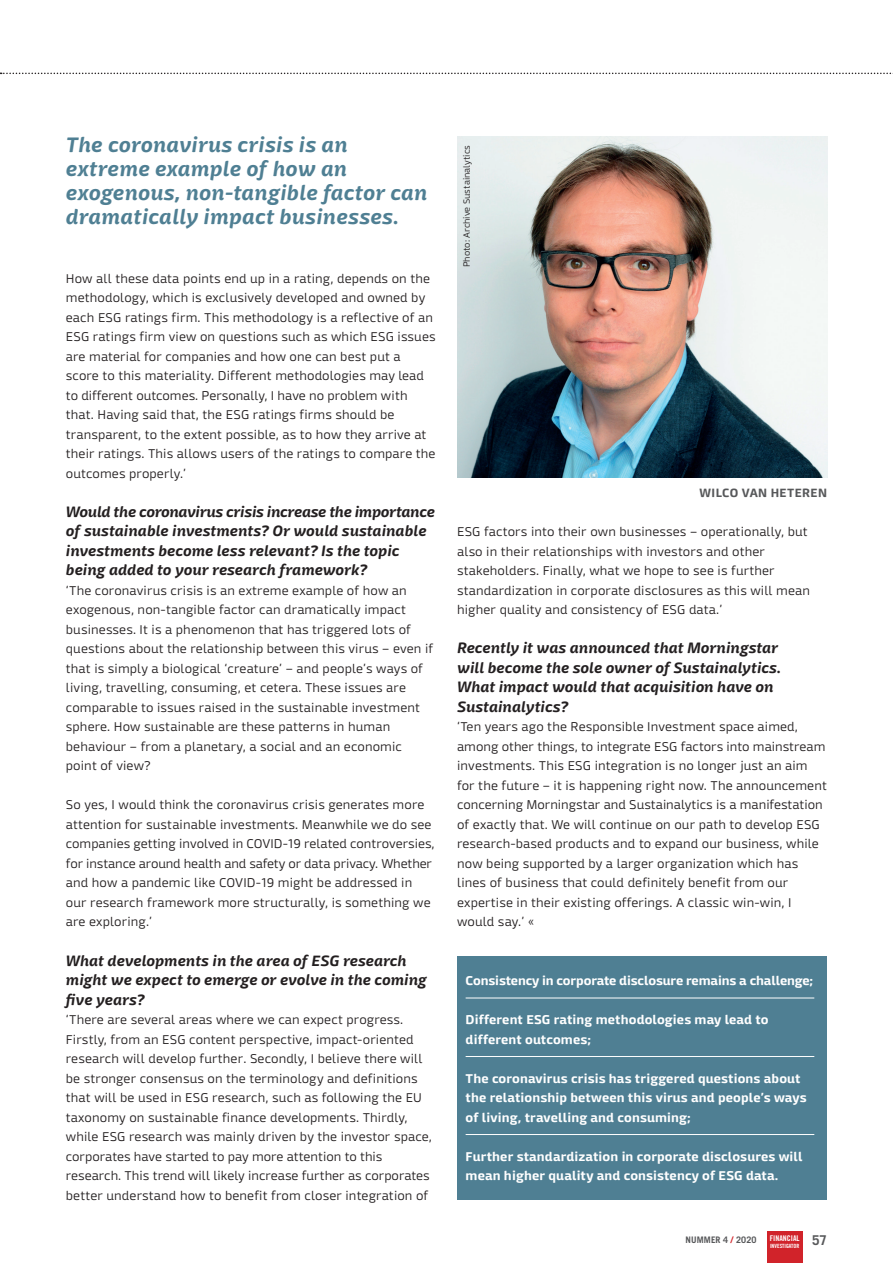
<style>
.page{position:relative;width:893px;height:1263px;background:#fff}
.page>*{position:absolute;margin:0;border:0;box-sizing:border-box;transform-origin:0 0}
.t1{font:italic 700 21px/24px "Mangerica";letter-spacing:.005em;color:#4f7f93}
.t2{font:italic 700 15px/19.5px "Mangerica";letter-spacing:-.005em;color:#231f20}
.t3{font:700 13.5px "Trade Gothic LT";color:#57585a}
.t4{font:300 12.75px/19.5px "Mangerica";letter-spacing:.01em;color:#231f20}
.t5{font:700 12.75px/19.5px "Mangerica";letter-spacing:.01em;color:#fff}
.t6{font:700 12.75px "Mangerica";letter-spacing:-.01em;color:#fff}
.t7{font:700 12px "Mangerica";letter-spacing:.03em;color:#57585a}
.t8{font:300 9px "Mangerica";color:#231f20}
.t9{font:700 9px "Trade Gothic LT";letter-spacing:.01em;color:#57585a}
.t10{font:7.8px "Trade Gothic LT Bold Cond Twenty";color:#fff}
.t11{font:5.7px "Trade Gothic LT Bold Cond Twenty";color:#fff}
.s1{color:#d1232a}
</style>
<div class="page">
<svg style="left:0;top:73px;width:893px;height:1px"></svg>
<img style="left:457px;top:137px;width:370px;height:341px">
<div style="left:767px;top:1231px;width:35px;height:32px;background:#d1232a"></div>
<div style="left:457px;top:956px;width:370px;height:243px;background:#4f7f93"></div>
<hr style="left:466px;top:998px;width:348px;height:1px;background:#fff">
<hr style="left:466px;top:1056px;width:348px;height:1px;background:#fff">
<hr style="left:466px;top:1134px;width:348px;height:1px;background:#fff">
<h1 class="t1" style="left:66px;top:133px;width:363px">The coronavirus crisis is an extreme example of how an exogenous, non-tangible factor can dramatically impact businesses.</h1>
<p class="t4" style="left:66px;top:269px;width:371px">How all these data points end up in a rating, depends on the methodology, which is exclusively developed and owned by each ESG ratings firm. This methodology is a reflective of an ESG ratings firm view on questions such as which ESG issues are material for companies and how one can best put a score to this materiality. Different methodologies may lead to different outcomes. Personally, I have no problem with that. Having said that, the ESG ratings firms should be transparent, to the extent possible, as to how they arrive at their ratings. This allows users of the ratings to compare the outcomes properly.’</p>
<p class="t2" style="left:66px;top:502px;width:371px">Would the coronavirus crisis increase the importance of sustainable investments? Or would sustainable investments become less relevant? Is the topic being added to your research framework?</p>
<p class="t4" style="left:66px;top:581px;width:369px">‘The coronavirus crisis is an extreme example of how an exogenous, non-tangible factor can dramatically impact businesses. It is a phenomenon that has triggered lots of questions about the relationship between this virus – even if that is simply a biological ‘creature’ – and people’s ways of living, travelling, consuming, et cetera. These issues are comparable to issues raised in the sustainable investment sphere. How sustainable are these patterns in human behaviour – from a planetary, a social and an economic point of view?</p>
<p class="t4" style="left:66px;top:795px;width:370px">So yes, I would think the coronavirus crisis generates more attention for sustainable investments. Meanwhile we do see companies getting involved in COVID-19 related controversies, for instance around health and safety or data privacy. Whether and how a pandemic like COVID-19 might be addressed in our research framework more structurally, is something we are exploring.’</p>
<p class="t2" style="left:66px;top:951px;width:363px">What developments in the area of ESG research might we expect to emerge or evolve in the coming five years?</p>
<p class="t4" style="left:66px;top:1010px;width:368px">‘There are several areas where we can expect progress.<br>Firstly, from an ESG content perspective, impact-oriented research will develop further. Secondly, I believe there will be stronger consensus on the terminology and definitions that will be used in ESG research, such as following the EU taxonomy on sustainable finance developments. Thirdly, while ESG research was mainly driven by the investor space, corporates have started to pay more attention to this research. This trend will likely increase further as corporates better understand how to benefit from closer integration of</p>
<p class="t8" style="left:461px;top:267px;width:124px;rotate:-90deg">Photo: Archive Sustainalytics</p>
<p class="t7" style="left:700px;top:486px;width:129px">WILCO VAN HETEREN</p>
<p class="t4" style="left:457px;top:522px;width:354px">ESG factors into their own businesses – operationally, but also in their relationships with investors and other stakeholders. Finally, what we hope to see is further standardization in corporate disclosures as this will mean higher quality and consistency of ESG data.’</p>
<p class="t2" style="left:457px;top:639px;width:326px">Recently it was announced that Morningstar will become the sole owner of Sustainalytics.<br>What impact would that acquisition have on Sustainalytics?</p>
<p class="t4" style="left:457px;top:717px;width:371px">‘Ten years ago the Responsible Investment space aimed, among other things, to integrate ESG factors into mainstream investments. This ESG integration is no longer just an aim for the future – it is happening right now. The announcement concerning Morningstar and Sustainalytics is a manifestation of exactly that. We will continue on our path to develop ESG research-based products and to expand our business, while now being supported by a larger organization which has lines of business that could definitely benefit from our expertise in their existing offerings. A classic win-win, I would say.’ «</p>
<p class="t6" style="left:466px;top:973px;width:349px">Consistency in corporate disclosure remains a challenge;</p>
<p class="t5" style="left:466px;top:1010px;width:305px">Different ESG rating methodologies may lead to different outcomes;</p>
<p class="t5" style="left:466px;top:1068px;width:343px">The coronavirus crisis has triggered questions about the relationship between this virus and people’s ways of living, travelling and consuming;</p>
<p class="t5" style="left:466px;top:1146px;width:339px">Further standardization in corporate disclosures will mean higher quality and consistency of ESG data.</p>
<p class="t9" style="left:686px;top:1234px;width:72px">NUMMER 4 <span class="s1">/</span> 2020</p>
<p class="t3" style="left:812px;top:1232px;width:17px">57</p>
<p class="t10" style="left:770px;top:1233px;width:31px">FINANCIAL</p>
<p class="t11" style="left:770px;top:1242px;width:31px">INVESTIGATOR</p>
</div>
